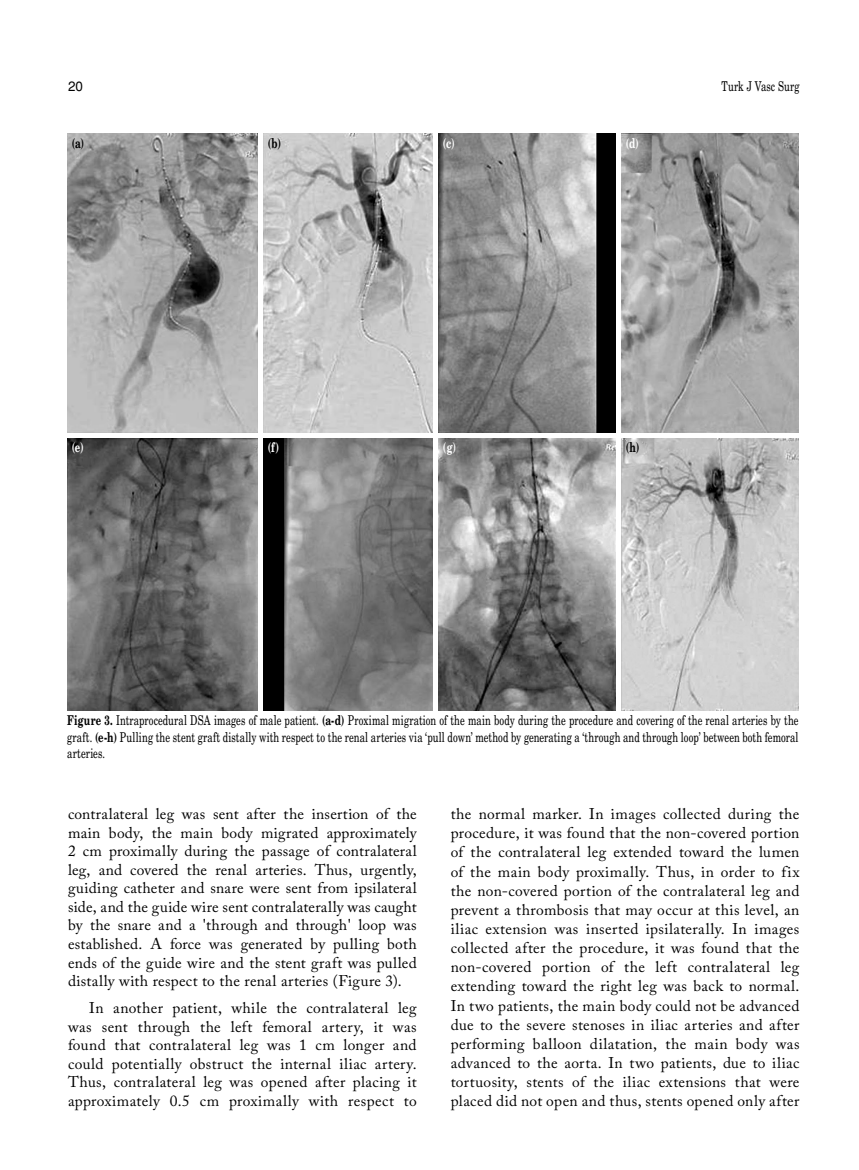
<style>
.page{position:relative;width:859px;height:1170px;background:#fff}
.page>*{position:absolute;margin:0;border:0;box-sizing:border-box;transform-origin:0 0}
.t1{font:15.45px/19.2px "Adobe Caslon Pro";letter-spacing:.02em;color:#000;text-align:justify}
.t2{font:13.5px/16.2px "Madison Tr";letter-spacing:.01em;color:#000;text-align:justify}
.t3{font:13.5px "Madison Bold Tr";color:#fff}
.t4{font:13.5px "Madison Bold Tr";color:#000}
.t5{font:13.5px "Helvetica Normal Tr";color:#000}
.s1{font-family:"Madison Bold Tr"}
</style>
<div class="page">
<img style="left:67px;top:133px;width:732px;height:578px">
<div style="left:433px;top:132px;width:5px;height:579px;background:#fff"></div>
<div style="left:616px;top:132px;width:5px;height:579px;background:#fff"></div>
<div style="left:258px;top:132px;width:5px;height:579px;background:#fff"></div>
<div style="left:66px;top:432px;width:733px;height:5px;background:#fff"></div>
<p class="t5" style="left:68px;top:78px;width:17px">20</p>
<p class="t2" style="left:721px;top:78px;width:80px">Turk J Vasc Surg</p>
<p class="t4" style="left:72px;top:134px;width:14px">(a)</p>
<p class="t3" style="left:72px;top:438px;width:14px">(e)</p>
<p class="t4" style="left:268px;top:134px;width:15px">(b)</p>
<p class="t3" style="left:268px;top:438px;width:13px">(f)</p>
<p class="t3" style="left:443px;top:134px;width:13px">(c)</p>
<p class="t3" style="left:443px;top:438px;width:15px">(g)</p>
<p class="t3" style="left:626px;top:134px;width:15px">(d)</p>
<p class="t4" style="left:626px;top:438px;width:15px">(h)</p>
<p class="t2" style="left:67px;top:712px;width:733px"><span class="s1">Figure 3.</span> Intraprocedural DSA images of male patient. <span class="s1">(a-d)</span> Proximal migration of the main body during the procedure and covering of the renal arteries by the graft. <span class="s1">(e-h)</span> Pulling the stent graft distally with respect to the renal arteries via ‘pull down’ method by generating a ‘through and through loop’ between both femoral arteries.</p>
<p class="t1" style="left:68px;top:804px;width:350px;line-height:18.6px">contralateral leg was sent after the insertion of the main body, the main body migrated approximately 2 cm proximally during the passage of contralateral leg, and covered the renal arteries. Thus, urgently, guiding catheter and snare were sent from ipsilateral side, and the guide wire sent contralaterally was caught by the snare and a 'through and through' loop was established. A force was generated by pulling both ends of the guide wire and the stent graft was pulled distally with respect to the renal arteries (Figure 3).</p>
<p class="t1" style="left:68px;top:998px;width:350px;line-height:18.6px;text-indent:21px">In another patient, while the contralateral leg was sent through the left femoral artery, it was found that contralateral leg was 1 cm longer and could potentially obstruct the internal iliac artery.<br>Thus, contralateral leg was opened after placing it approximately 0.5 cm proximally with respect to</p>
<p class="t1" style="left:451px;top:804px;width:350px">the normal marker. In images collected during the procedure, it was found that the non-covered portion of the contralateral leg extended toward the lumen of the main body proximally. Thus, in order to fix the non-covered portion of the contralateral leg and prevent a thrombosis that may occur at this level, an iliac extension was inserted ipsilaterally. In images collected after the procedure, it was found that the non-covered portion of the left contralateral leg extending toward the right leg was back to normal.<br>In two patients, the main body could not be advanced due to the severe stenoses in iliac arteries and after performing balloon dilatation, the main body was advanced to the aorta. In two patients, due to iliac tortuosity, stents of the iliac extensions that were placed did not open and thus, stents opened only after</p>
</div>
